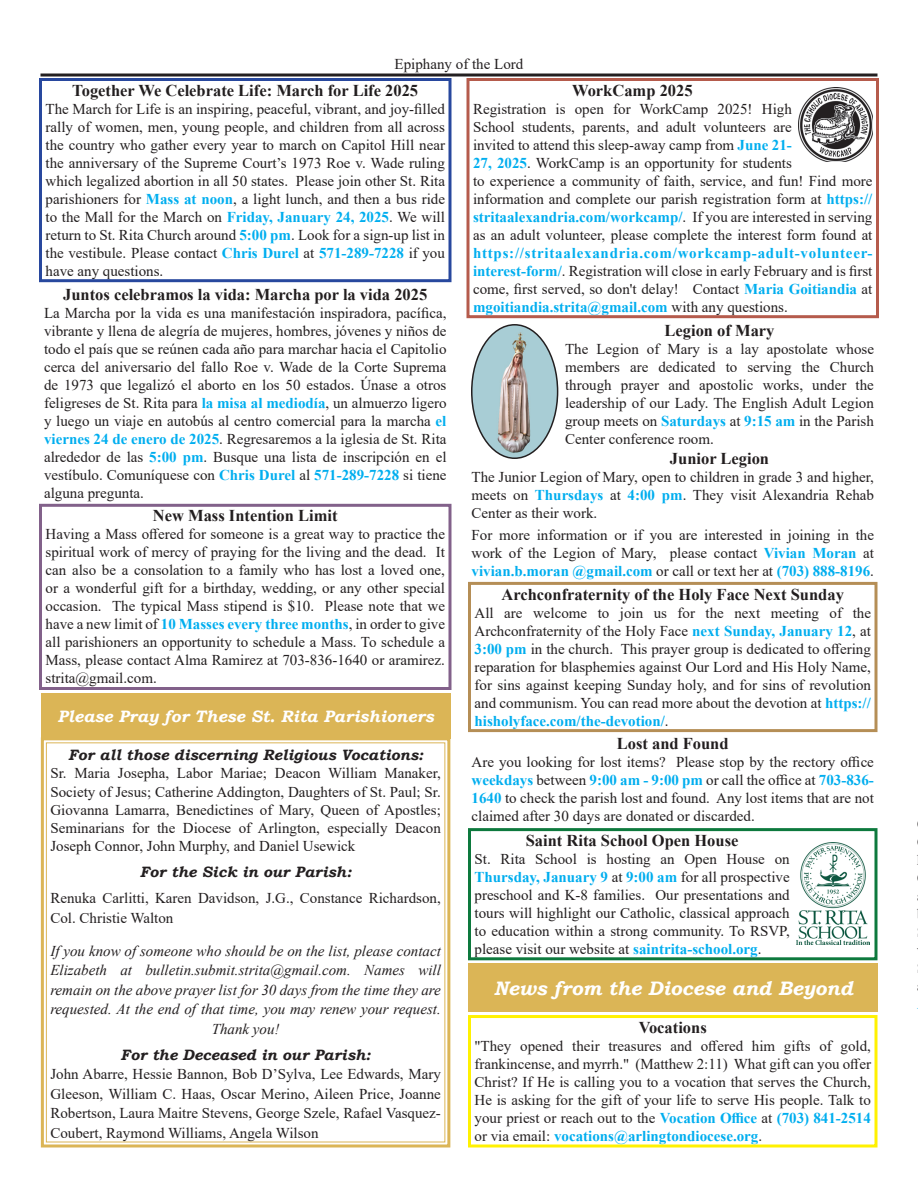
<style>
.page{position:relative;width:918px;height:1188px;background:#fff}
.page>*{position:absolute;margin:0;border:0;box-sizing:border-box;transform-origin:0 0}
.t1{font:italic 700 19.5px "Bookman Old Style";color:#fff}
.t2{font:700 16.5px "Times New Roman";color:#221e1f}
.t3{font:italic 700 16.5px "Bookman Old Style";color:#fff}
.t4{font:700 16.5px "Times New Roman";color:#231f20}
.t5{font:15px/18px "Times New Roman";color:#221e1f;text-align:justify}
.t6{font:15px/18px "Times New Roman";color:#231f20;text-align:justify}
.t7{font:italic 15px/19.5px "Times New Roman";color:#231f20;text-align:center}
.t8{font:italic 700 15px "Bookman Old Style";color:#231f20}
.s1{font-weight:700;color:#00aeef}
</style>
<div class="page">
<hr style="left:40px;top:74px;width:838px;height:3px;background:#231f20">
<div style="left:41px;top:693px;width:409px;height:46px;background:#dbb556"></div>
<div style="left:469px;top:963px;width:409px;height:49px;background:#dbb556"></div>
<svg style="left:40px;top:736px;width:411px;height:412px"></svg>
<div style="left:468px;top:582px;width:410px;height:150px;border:3px solid #b58e56"></div>
<div style="left:466px;top:78px;width:413px;height:240px;border:3px solid #b55b4c"></div>
<img style="left:799px;top:88px;width:74px;height:74px">
<div style="left:468px;top:828px;width:410px;height:132px;border:3px solid #0d793d"></div>
<div style="left:39px;top:78px;width:413px;height:204px;border:3px solid #28489e"></div>
<div style="left:468px;top:1015px;width:410px;height:133px;border:3px solid #fff101"></div>
<img style="left:472px;top:325px;width:86px;height:133px">
<div style="left:471px;top:324px;width:87px;height:135px;border:2px solid #231f20;border-radius:50%"></div>
<img style="left:796px;top:842px;width:74px;height:102px">
<div style="left:39px;top:504px;width:413px;height:186px;border:3px solid #82618a"></div>
<p class="t6" style="left:395px;top:54px;width:130px">Epiphany of the Lord</p>
<p class="t2" style="left:72px;top:78px;width:347px">Together We Celebrate Life: March for Life 2025</p>
<p class="t5" style="left:46px;top:99px;width:401px">The March for Life is an inspiring, peaceful, vibrant, and joy-filled rally of women, men, young people, and children from all across the country who gather every year to march on Capitol Hill near the anniversary of the Supreme Court’s 1973 Roe v. Wade ruling which legalized abortion in all 50 states. Please join other St. Rita parishioners for <span class="s1">Mass at noon</span>, a light lunch, and then a bus ride to the Mall for the March on <span class="s1">Friday, January 24, 2025</span>. We will return to St. Rita Church around <span class="s1">5:00 pm</span>. Look for a sign-up list in the vestibule. Please contact <span class="s1">Chris Durel</span> at <span class="s1">571-289-7228</span> if you have any questions.</p>
<p class="t2" style="left:63px;top:282px;width:366px">Juntos celebramos la vida: Marcha por la vida 2025</p>
<p class="t5" style="left:44px;top:303px;width:404px">La Marcha por la vida es una manifestación inspiradora, pacífica, vibrante y llena de alegría de mujeres, hombres, jóvenes y niños de todo el país que se reúnen cada año para marchar hacia el Capitolio cerca del aniversario del fallo Roe v. Wade de la Corte Suprema de 1973 que legalizó el aborto en los 50 estados. Únase a otros feligreses de St. Rita para <span class="s1">la misa al mediodía</span>, un almuerzo ligero y luego un viaje en autobús al centro comercial para la marcha <span class="s1">el viernes 24 de enero de 2025</span>. Regresaremos a la iglesia de St. Rita alrededor de las <span class="s1">5:00 pm</span>. Busque una lista de inscripción en el vestíbulo. Comuníquese con <span class="s1">Chris Durel</span> al <span class="s1">571-289-7228</span> si tiene alguna pregunta.</p>
<p class="t2" style="left:153px;top:504px;width:186px">New Mass Intention Limit</p>
<p class="t5" style="left:46px;top:525px;width:401px">Having a Mass offered for someone is a great way to practice the spiritual work of mercy of praying for the living and the dead. It can also be a consolation to a family who has lost a loved one, or a wonderful gift for a birthday, wedding, or any other special occasion. The typical Mass stipend is $10. Please note that we have a new limit of <span class="s1">10 Masses every three months</span>, in order to give all parishioners an opportunity to schedule a Mass. To schedule a Mass, please contact Alma Ramirez at 703-836-1640 or aramirez. strita@gmail.com.</p>
<p class="t3" style="left:57px;top:704px;width:378px">Please Pray for These St. Rita Parishioners</p>
<p class="t8" style="left:68px;top:744px;width:357px">For all those discerning Religious Vocations:</p>
<p class="t5" style="left:50px;top:764px;width:392px">Sr. Maria Josepha, Labor Mariae; Deacon William Manaker, Society of Jesus; Catherine Addington, Daughters of St. Paul; Sr.<br>Giovanna Lamarra, Benedictines of Mary, Queen of Apostles; Seminarians for the Diocese of Arlington, especially Deacon Joseph Connor, John Murphy, and Daniel Usewick</p>
<p class="t8" style="left:140px;top:861px;width:213px">For the Sick in our Parish:</p>
<p class="t6" style="left:50px;top:888px;width:392px;line-height:19.5px">Renuka Carlitti, Karen Davidson, J.G., Constance Richardson,<br>Col. Christie Walton</p>
<p class="t7" style="left:50px;top:941px;width:392px">If you know of someone who should be on the list, please contact Elizabeth at bulletin.submit.strita@gmail.com. Names will remain on the above prayer list for 30 days from the time they are requested. At the end of that time, you may renew your request.<br>Thank you!</p>
<p class="t8" style="left:121px;top:1044px;width:252px">For the Deceased in our Parish:</p>
<p class="t6" style="left:50px;top:1064px;width:392px;line-height:19.5px">John Abarre, Hessie Bannon, Bob D’Sylva, Lee Edwards, Mary Gleeson, William C. Haas, Oscar Merino, Aileen Price, Joanne Robertson, Laura Maitre Stevens, George Szele, Rafael Vasquez-Coubert, Raymond Williams, Angela Wilson</p>
<p class="t2" style="left:572px;top:78px;width:122px">WorkCamp 2025</p>
<p class="t5" style="left:473px;top:99px;width:401px;text-align:left">Registration is open for WorkCamp 2025! High<br>School students, parents, and adult volunteers are<br>invited to attend this sleep-away camp from <span class="s1">June 21-<br>27, 2025</span>. WorkCamp is an opportunity for students<br>to experience a community of faith, service, and fun! Find more information and complete our parish registration form at <span class="s1">https:// stritaalexandria.com/workcamp/</span>. If you are interested in serving as an adult volunteer, please complete the interest form found at <span class="s1">https://stritaalexandria.com/workcamp-adult-volunteer&shy;interest-form/</span>. Registration will close in early February and is first come, first served, so don't delay! Contact <span class="s1">Maria Goitiandia</span> at <span class="s1">mgoitiandia.strita@gmail.com</span> with any questions.</p>
<p class="t2" style="left:665px;top:319px;width:111px">Legion of Mary</p>
<p class="t5" style="left:565px;top:340px;width:310px">The Legion of Mary is a lay apostolate whose members are dedicated to serving the Church through prayer and apostolic works, under the leadership of our Lady. The English Adult Legion group meets on <span class="s1">Saturdays</span> at <span class="s1">9:15 am</span> in the Parish Center conference room.</p>
<p class="t2" style="left:670px;top:447px;width:101px">Junior Legion</p>
<p class="t5" style="left:472px;top:468px;width:404px">The Junior Legion of Mary, open to children in grade 3 and higher, meets on <span class="s1">Thursdays</span> at <span class="s1">4:00 pm</span>. They visit Alexandria Rehab Center as their work.</p>
<p class="t5" style="left:472px;top:525px;width:404px">For more information or if you are interested in joining in the work of the Legion of Mary, please contact <span class="s1">Vivian Moran</span> at <span class="s1">vivian.b.moran @gmail.com</span> or call or text her at <span class="s1">(703) 888-8196</span>.</p>
<p class="t2" style="left:502px;top:582px;width:344px">Archconfraternity of the Holy Face Next Sunday</p>
<p class="t5" style="left:475px;top:603px;width:398px">All are welcome to join us for the next meeting of the Archconfraternity of the Holy Face <span class="s1">next Sunday, January 12</span>, at <span class="s1">3:00 pm</span> in the church. This prayer group is dedicated to offering reparation for blasphemies against Our Lord and His Holy Name, for sins against keeping Sunday holy, and for sins of revolution and communism. You can read more about the devotion at <span class="s1">https:// hisholyface.com/the-devotion/</span>.</p>
<p class="t2" style="left:617px;top:732px;width:113px">Lost and Found</p>
<p class="t5" style="left:472px;top:753px;width:404px">Are you looking for lost items? Please stop by the rectory office <span class="s1">weekdays</span> between <span class="s1">9:00 am - 9:00 pm</span> or call the office at <span class="s1">703-836- 1640</span> to check the parish lost and found. Any lost items that are not claimed after 30 days are donated or discarded.</p>
<p class="t2" style="left:526px;top:828px;width:214px">Saint Rita School Open House</p>
<p class="t5" style="left:475px;top:849px;width:317px">St. Rita School is hosting an Open House on <span class="s1">Thursday, January 9</span> at <span class="s1">9:00 am</span> for all prospective preschool and K-8 families. Our presentations and tours will highlight our Catholic, classical approach to education within a strong community. To RSVP, please visit our website at <span class="s1">saintrita-school.org</span>.</p>
<p class="t1" style="left:494px;top:974px;width:361px">News from the Diocese and Beyond</p>
<p class="t4" style="left:639px;top:1016px;width:70px">Vocations</p>
<p class="t6" style="left:475px;top:1036px;width:398px">"They opened their treasures and offered him gifts of gold, frankincense, and myrrh." (Matthew 2:11) What gift can you offer Christ? If He is calling you to a vocation that serves the Church, He is asking for the gift of your life to serve His people. Talk to your priest or reach out to the <span class="s1">Vocation Office</span> at <span class="s1">(703) 841-2514 </span>or via email: <span class="s1">vocations@arlingtondiocese.org</span>.</p>
</div>
